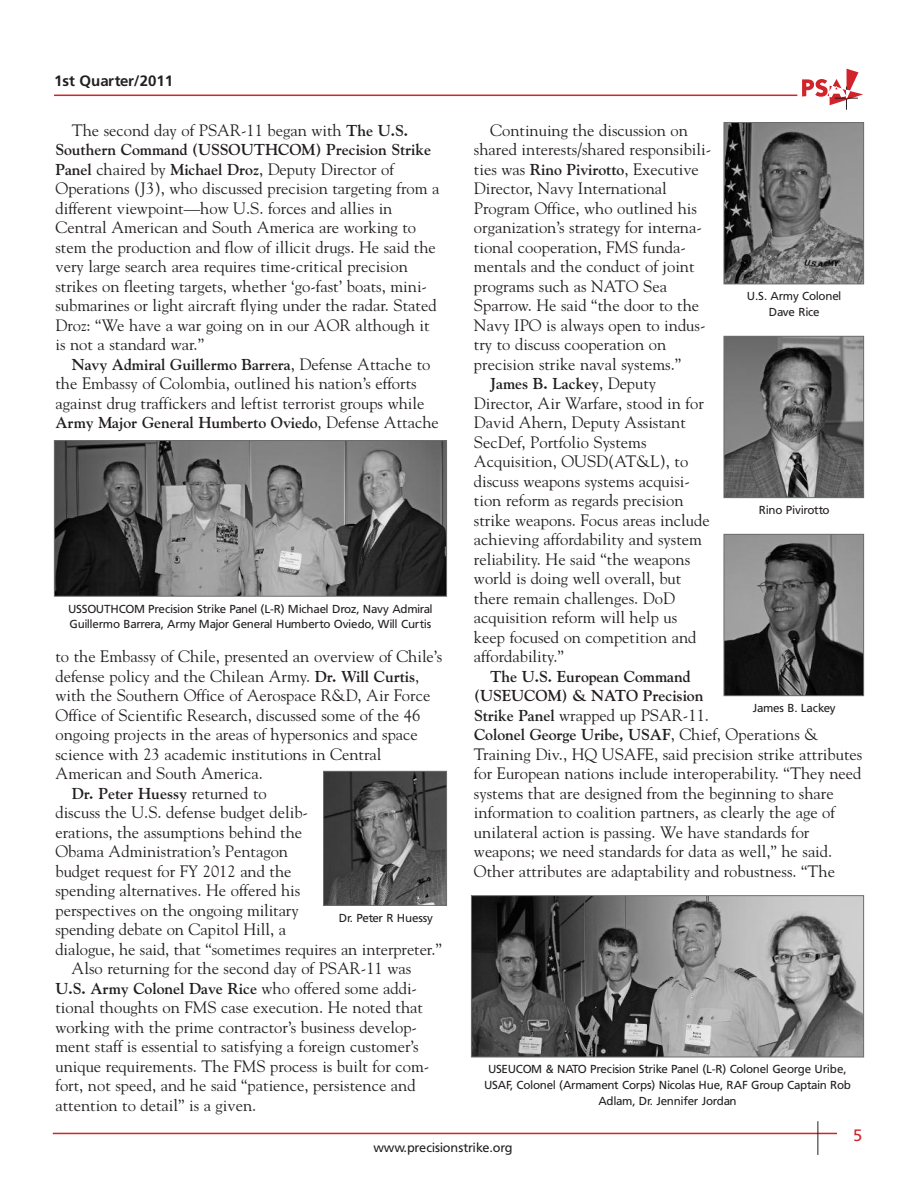
<style>
.page{position:relative;width:918px;height:1188px;background:#fff}
.page>*{position:absolute;margin:0;border:0;box-sizing:border-box;transform-origin:0 0}
.t1{font:16.5px/19.5px "Goudy";color:#231f20}
.t2{font:16.5px "Frutiger";color:#d1232a}
.t3{font:700 15.75px/19.5px "Goudy";letter-spacing:-.005em;color:#231f20;text-align:center}
.t4{font:700 15px "Frutiger";color:#231f20}
.t5{font:12.75px "Frutiger";letter-spacing:-.02em;color:#231f20}
.t6{font:11.7px/15.8px "Frutiger";letter-spacing:-.025em;color:#231f20;text-align:center}
.s1{font-weight:700;font-size:15.75px}
.s2{font-weight:400;font-size:16.5px}
</style>
<div class="page">
<hr style="left:53px;top:1133px;width:784px;height:1px;background:#d1232a">
<hr style="left:818px;top:1121px;width:1px;height:34px;background:#231f20">
<hr style="left:54px;top:95px;width:743px;height:1px;background:#d1232a">
<svg style="left:802px;top:69px;width:61px;height:41px"></svg>
<img style="left:56px;top:442px;width:389px;height:153px">
<div style="left:54px;top:440px;width:393px;height:157px;border:1px solid #6c6d70"></div>
<img style="left:325px;top:773px;width:120px;height:131px">
<div style="left:323px;top:771px;width:124px;height:135px;border:1px solid #6c6d70"></div>
<img style="left:726px;top:124px;width:136px;height:158px">
<div style="left:724px;top:122px;width:140px;height:162px;border:1px solid #6c6d70"></div>
<img style="left:726px;top:338px;width:136px;height:158px">
<div style="left:724px;top:336px;width:140px;height:162px;border:1px solid #6c6d70"></div>
<img style="left:726px;top:536px;width:136px;height:158px">
<div style="left:724px;top:534px;width:140px;height:162px;border:1px solid #6c6d70"></div>
<img style="left:473px;top:897px;width:389px;height:158px">
<div style="left:471px;top:895px;width:393px;height:162px;border:1px solid #6c6d70"></div>
<p class="t4" style="left:54px;top:74px;width:120px">1st Quarter/2011</p>
<p class="t1" style="left:72px;top:121px;width:338px">The second day of PSAR-11 began with <span class="s1">The U.S.</span></p>
<p class="t3" style="left:56px;top:140px;width:377px">Southern Command (USSOUTHCOM) Precision Strike</p>
<p class="t1" style="left:55px;top:160px;width:386px"><span class="s1">Panel</span> chaired by <span class="s1">Michael Droz</span>, Deputy Director of Operations (J3), who discussed precision targeting from a different viewpoint—how U.S. forces and allies in Central American and South America are working to stem the production and flow of illicit drugs. He said the very large search area requires time-critical precision strikes on fleeting targets, whether ‘go-fast’ boats, mini&shy;submarines or light aircraft flying under the radar. Stated Droz: “We have a war going on in our AOR although it is not a standard war.”</p>
<p class="t3" style="left:72px;top:355px;width:360px">Navy Admiral Guillermo Barrera<span class="s2">, Defense Attache to</span></p>
<p class="t1" style="left:55px;top:374px;width:370px">the Embassy of Colombia, outlined his nation’s efforts against drug traffickers and leftist terrorist groups while</p>
<p class="t3" style="left:56px;top:413px;width:385px">Army Major General Humberto Oviedo<span class="s2">, Defense Attache</span></p>
<p class="t6" style="left:68px;top:602px;width:366px;text-align:left">USSOUTHCOM Precision Strike Panel (L-R) Michael Droz, Navy Admiral<br>Guillermo Barrera, Army Major General Humberto Oviedo, Will Curtis</p>
<p class="t1" style="left:55px;top:647px;width:388px">to the Embassy of Chile, presented an overview of Chile’s defense policy and the Chilean Army. <span class="s1">Dr. Will Curtis</span>, with the Southern Office of Aerospace R&amp;D, Air Force Office of Scientific Research, discussed some of the 46 ongoing projects in the areas of hypersonics and space science with 23 academic institutions in Central American and South America.</p>
<p class="t3" style="left:72px;top:784px;width:197px">Dr. Peter Huessy <span class="s2">returned to</span></p>
<p class="t1" style="left:55px;top:803px;width:254px">discuss the U.S. defense budget delib-</p>
<p class="t1" style="left:55px;top:823px;width:248px">erations, the assumptions behind the</p>
<p class="t1" style="left:55px;top:842px;width:234px">Obama Administration’s Pentagon</p>
<p class="t1" style="left:55px;top:862px;width:238px">budget request for FY 2012 and the</p>
<p class="t1" style="left:55px;top:881px;width:246px">spending alternatives. He offered his</p>
<p class="t1" style="left:55px;top:901px;width:245px">perspectives on the ongoing military</p>
<p class="t1" style="left:55px;top:920px;width:232px">spending debate on Capitol Hill, a</p>
<p class="t1" style="left:55px;top:940px;width:388px">dialogue, he said, that “sometimes requires an interpreter.”</p>
<p class="t1" style="left:72px;top:959px;width:341px">Also returning for the second day of PSAR-11 was</p>
<p class="t3" style="left:56px;top:979px;width:363px">U.S. Army Colonel Dave Rice <span class="s2">who offered some addi-</span></p>
<p class="t1" style="left:55px;top:998px;width:375px">tional thoughts on FMS case execution. He noted that working with the prime contractor’s business develop&shy;ment staff is essential to satisfying a foreign customer’s unique requirements. The FMS process is built for com&shy;fort, not speed, and he said “patience, persistence and attention to detail” is a given.</p>
<p class="t6" style="left:339px;top:911px;width:96px">Dr. Peter R Huessy</p>
<p class="t1" style="left:474px;top:121px;width:239px;text-indent:16px">Continuing the discussion on shared interests/shared responsibili&shy;ties was <span class="s1">Rino Pivirotto</span>, Executive<br>Director, Navy International<br>Program Office, who outlined his organization’s strategy for interna&shy;tional cooperation, FMS funda&shy;mentals and the conduct of joint programs such as NATO Sea<br>Sparrow. He said “the door to the<br>Navy IPO is always open to indus&shy;try to discuss cooperation on precision strike naval systems.”</p>
<p class="t3" style="left:490px;top:374px;width:168px">James B. Lackey<span class="s2">, Deputy</span></p>
<p class="t1" style="left:474px;top:394px;width:237px">Director, Air Warfare, stood in for<br>David Ahern, Deputy Assistant<br>SecDef, Portfolio Systems<br>Acquisition, OUSD(AT&amp;L), to discuss weapons systems acquisi&shy;tion reform as regards precision strike weapons. Focus areas include achieving affordability and system reliability. He said “the weapons world is doing well overall, but there remain challenges. DoD acquisition reform will help us keep focused on competition and affordability.”</p>
<p class="t3" style="left:474px;top:667px;width:231px">The U.S. European Command (USEUCOM) &amp; NATO Precision</p>
<p class="t1" style="left:474px;top:706px;width:237px"><span class="s1">Strike Panel</span> wrapped up PSAR-11.</p>
<p class="t3" style="left:474px;top:725px;width:346px">Colonel George Uribe, USAF<span class="s2">, Chief, Operations &amp;</span></p>
<p class="t1" style="left:474px;top:745px;width:390px">Training Div., HQ USAFE, said precision strike attributes for European nations include interoperability. “They need systems that are designed from the beginning to share information to coalition partners, as clearly the age of unilateral action is passing. We have standards for weapons; we need standards for data as well,” he said.<br>Other attributes are adaptability and robustness. “The</p>
<p class="t6" style="left:747px;top:289px;width:96px">U.S. Army Colonel<br>Dave Rice</p>
<p class="t6" style="left:759px;top:503px;width:72px">Rino Pivirotto</p>
<p class="t6" style="left:753px;top:701px;width:84px">James B. Lackey</p>
<p class="t6" style="left:484px;top:1062px;width:368px">USEUCOM &amp; NATO Precision Strike Panel (L-R) Colonel George Uribe,<br>USAF, Colonel (Armament Corps) Nicolas Hue, RAF Group Captain Rob<br>Adlam, Dr. Jennifer Jordan</p>
<p class="t5" style="left:373px;top:1143px;width:141px">www.precisionstrike.org</p>
<p class="t2" style="left:853px;top:1129px;width:11px">5</p>
</div>
